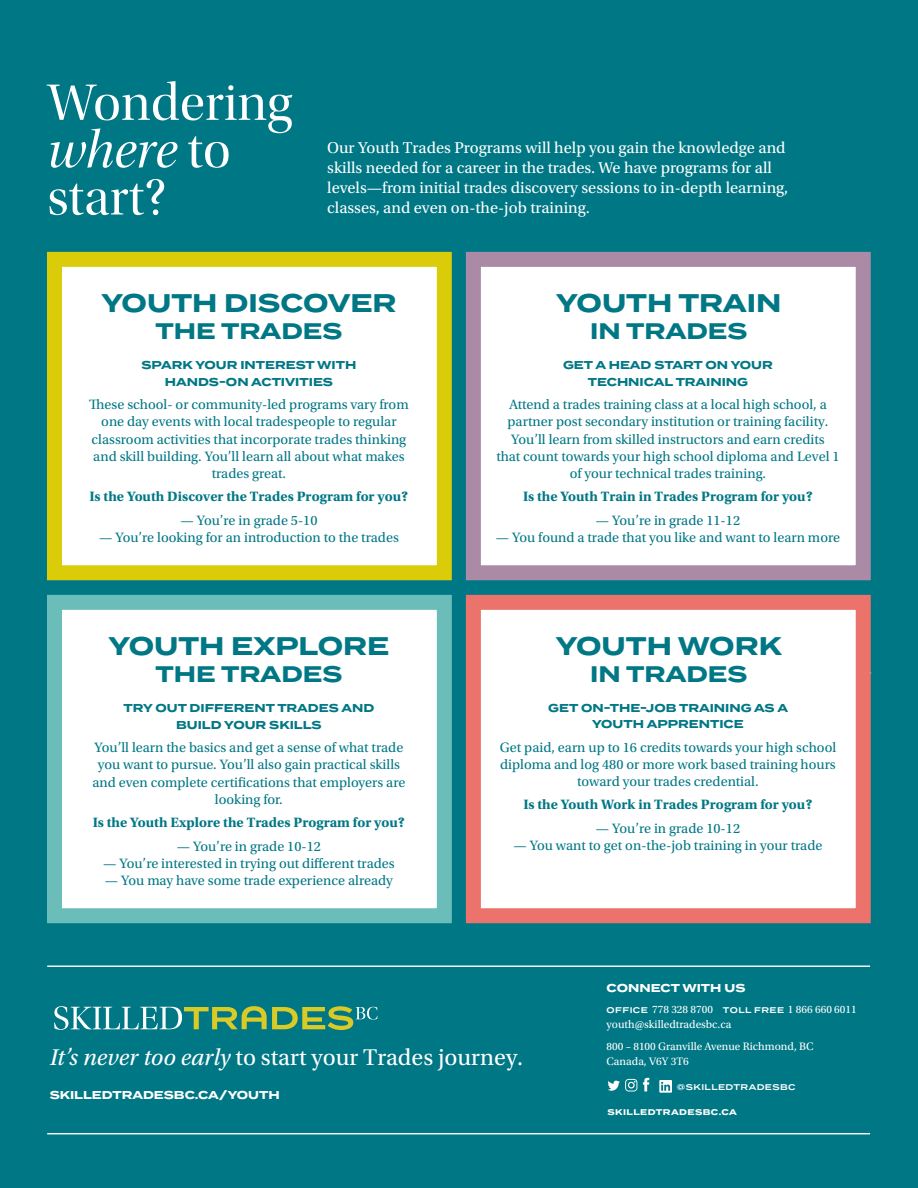
<style>
.page{position:relative;width:918px;height:1188px;background:#007785}
.page>*{position:absolute;margin:0;border:0;box-sizing:border-box;transform-origin:0 0}
.t1{font:53.4px "Utopia Std Disp";letter-spacing:.005em;color:#fff}
.t2{font:53.4px "Utopia Std Disp It";color:#fff}
.t3{font:700 25.5px "Termina";color:#007785}
.t4{font:24px "Utopia Std";color:#fff}
.t5{font:700 22.5px "Termina";color:#007785}
.t6{font:16.5px/19.8px "Utopia Std";color:#fff}
.t7{font:14.25px/17.1px "Utopia Std";color:#007785;text-align:center}
.t8{font:700 14.25px "Utopia Std";color:#007785}
.t9{font:700 11.4px/17.1px "Termina";color:#007785;text-align:center}
.t10{font:700 11.4px "Termina";color:#fff}
.t11{font:11.4px "Utopia Std";color:#fff}
.t12{font:11.25px "Utopia Std";color:#fff}
.t13{font:700 8.25px "Termina";letter-spacing:.05em;color:#fff}
.t14{font:600 8.25px "Termina";letter-spacing:.05em;color:#fff}
.s1{font-family:"Utopia Std Disp"}
.s2{font-style:italic}
.s3{font-family:"Termina";font-weight:600;font-size:8.25px}
.s4{font-size:11.4px}
</style>
<div class="page">
<hr style="left:47px;top:1133px;width:823px;height:1px;background:#fff">
<hr style="left:47px;top:966px;width:823px;height:1px;background:#fff">
<svg style="left:659px;top:1080px;width:13px;height:13px"></svg>
<div style="left:47px;top:252px;width:405px;height:328px;background:#fff;border:15px solid #dacc09"></div>
<div style="left:47px;top:595px;width:405px;height:328px;background:#fff;border:15px solid #6bbdba"></div>
<div style="left:466px;top:252px;width:405px;height:328px;background:#fff;border:15px solid #ab8aa6"></div>
<div style="left:466px;top:595px;width:405px;height:328px;background:#fff;border:15px solid #eb736b"></div>
<svg style="left:643px;top:1078px;width:6px;height:13px"></svg>
<svg style="left:608px;top:1079px;width:29px;height:13px"></svg>
<svg style="left:54px;top:1006px;width:324px;height:24px"></svg>
<h1 class="t1" style="left:47px;top:74px;width:246px">Wondering</h1>
<h1 class="t2" style="left:47px;top:122px;width:185px">where <span class="s1">to</span></h1>
<h1 class="t1" style="left:47px;top:169px;width:120px">start?</h1>
<p class="t6" style="left:327px;top:138px;width:463px">Our Youth Trades Programs will help you gain the knowledge and skills needed for a career in the trades. We have programs for all levels—from initial trades discovery sessions to in-depth learning, classes, and even on-the-job training.</p>
<h2 class="t3" style="left:101px;top:284px;width:297px">YOUTH DISCOVER</h2>
<h3 class="t5" style="left:156px;top:314px;width:188px">THE TRADES</h3>
<p class="t9" style="left:141px;top:356px;width:217px">SPARK YOUR INTEREST WITH<br>HANDS-ON ACTIVITIES</p>
<p class="t7" style="left:89px;top:396px;width:321px">These school- or community-led programs vary from one day events with local tradespeople to regular classroom activities that incorporate trades thinking and skill building. You’ll learn all about what makes trades great.</p>
<p class="t8" style="left:90px;top:488px;width:320px">Is the Youth Discover the Trades Program for you?</p>
<p class="t7" style="left:180px;top:512px;width:139px">— You’re in grade 5-10</p>
<p class="t7" style="left:99px;top:529px;width:301px">— You’re looking for an introduction to the trades</p>
<h2 class="t3" style="left:108px;top:627px;width:282px">YOUTH EXPLORE</h2>
<h3 class="t5" style="left:156px;top:657px;width:188px">THE TRADES</h3>
<p class="t9" style="left:124px;top:699px;width:252px">TRY OUT DIFFERENT TRADES AND<br>BUILD YOUR SKILLS</p>
<p class="t7" style="left:92px;top:739px;width:314px">You’ll learn the basics and get a sense of what trade you want to pursue. You’ll also gain practical skills and even complete certifications that employers are looking for.</p>
<p class="t8" style="left:93px;top:814px;width:314px">Is the Youth Explore the Trades Program for you?</p>
<p class="t7" style="left:177px;top:838px;width:146px">— You’re in grade 10-12</p>
<p class="t7" style="left:103px;top:855px;width:293px">— You’re interested in trying out different trades</p>
<p class="t7" style="left:105px;top:872px;width:290px">— You may have some trade experience already</p>
<h2 class="t3" style="left:556px;top:284px;width:227px">YOUTH TRAIN</h2>
<h3 class="t5" style="left:590px;top:314px;width:159px">IN TRADES</h3>
<p class="t9" style="left:563px;top:356px;width:211px">GET A HEAD START ON YOUR<br>TECHNICAL TRAINING</p>
<p class="t7" style="left:496px;top:396px;width:345px">Attend a trades training class at a local high school, a partner post secondary institution or training facility.<br>You’ll learn from skilled instructors and earn credits<br>that count towards your high school diploma and Level 1 of your technical trades training.</p>
<p class="t8" style="left:523px;top:488px;width:291px">Is the Youth Train in Trades Program for you?</p>
<p class="t7" style="left:596px;top:512px;width:146px">— You’re in grade 11-12</p>
<p class="t7" style="left:496px;top:529px;width:346px">— You found a trade that you like and want to learn more</p>
<h2 class="t3" style="left:556px;top:627px;width:227px">YOUTH WORK</h2>
<h3 class="t5" style="left:590px;top:657px;width:159px">IN TRADES</h3>
<p class="t9" style="left:548px;top:700px;width:241px;line-height:16.5px">GET ON-THE-JOB TRAINING AS A<br>YOUTH APPRENTICE</p>
<p class="t7" style="left:500px;top:739px;width:338px">Get paid, earn up to 16 credits towards your high school diploma and log 480 or more work based training hours toward your trades credential.</p>
<p class="t8" style="left:523px;top:797px;width:291px">Is the Youth Work in Trades Program for you?</p>
<p class="t7" style="left:596px;top:820px;width:146px">— You’re in grade 10-12</p>
<p class="t7" style="left:514px;top:837px;width:310px">— You want to get on-the-job training in your trade</p>
<h3 class="t4" style="left:50px;top:1044px;width:475px"><span class="s2">It’s never too early</span> to start your Trades journey.</h3>
<p class="t10" style="left:50px;top:1086px;width:231px">SKILLEDTRADESBC.CA/YOUTH</p>
<p class="t10" style="left:607px;top:979px;width:140px">CONNECT WITH US</p>
<p class="t12" style="left:607px;top:1003px;width:252px"><span class="s3">OFFICE</span> 778 328 8700 <span class="s3">TOLL FREE</span> 1 866 660 6011</p>
<p class="t11" style="left:607px;top:1019px;width:126px">youth@skilledtradesbc.ca</p>
<p class="t12" style="left:607px;top:1040px;width:209px">800 – 8100 Granville Avenue <span class="s4">Richmond, BC</span></p>
<p class="t11" style="left:607px;top:1055px;width:84px">Canada, V6Y 3T6</p>
<p class="t14" style="left:677px;top:1081px;width:120px">@SKILLEDTRADESBC</p>
<p class="t13" style="left:608px;top:1106px;width:131px">SKILLEDTRADESBC.CA</p>
</div>
